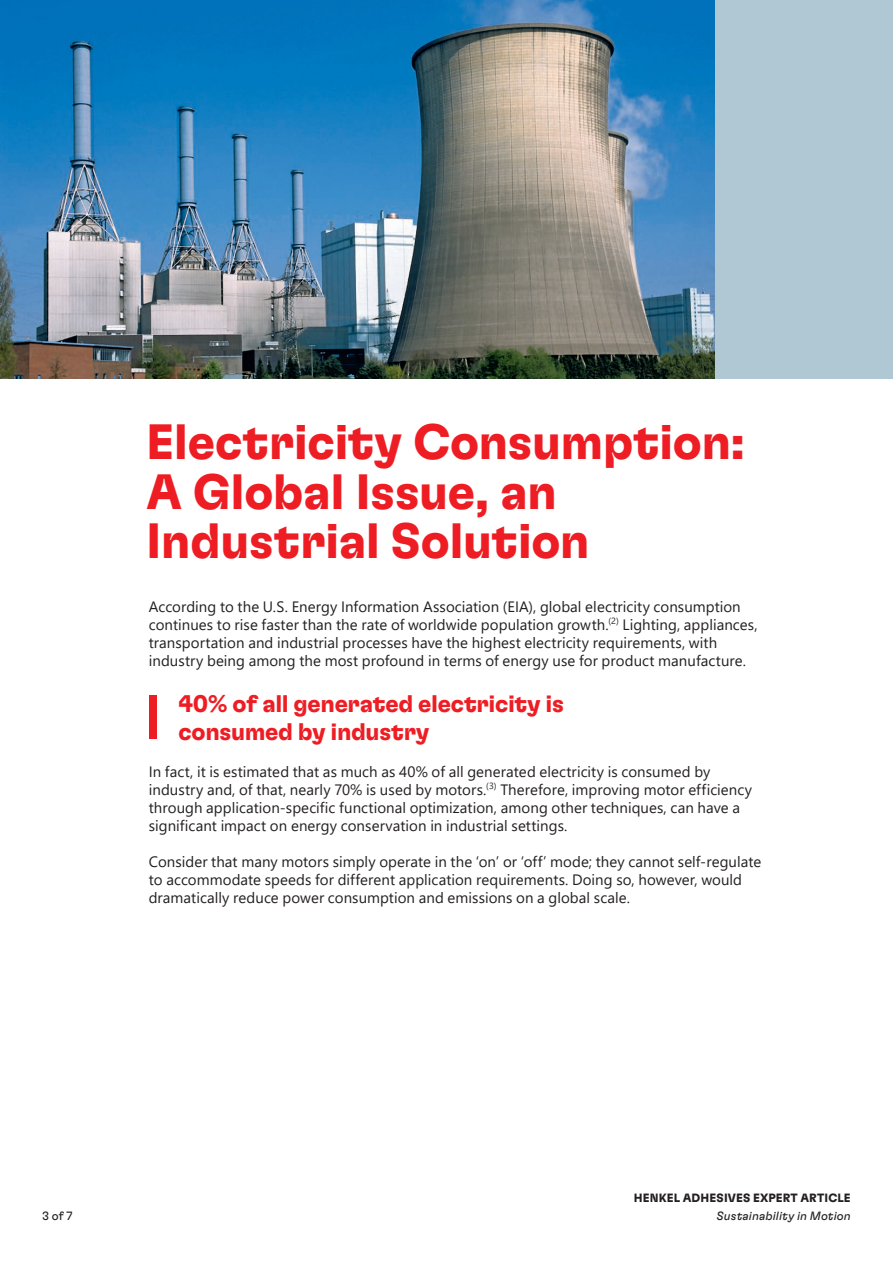
<style>
.page{position:relative;width:893px;height:1263px;background:#fff}
.page>*{position:absolute;margin:0;border:0;box-sizing:border-box;transform-origin:0 0}
.GTF_Bold_33_33_KapitelHead_red{font:700 49.5px/49.5px "Henkel GT Flexa";letter-spacing:-.01em;color:#ee1d23}
.GTF_Bold_16_18_4_red__-_7mm{font:700 24px "Henkel GT Flexa";letter-spacing:-.015em;color:#ee1d23}
.Segou_10_Pt__Copy_2021{font:15px/18px "Segoe UI";letter-spacing:.005em;color:#231f20}
.t1{font:700 12px "Henkel GT Flexa";letter-spacing:.01em;color:#231f20}
.t2{font:italic 12px "Henkel GT Flexa";letter-spacing:.01em;color:#231f20}
.t3{font:12px "Henkel GT Flexa";color:#231f20}
</style>
<div class="page">
<img style="left:0;top:0;width:715px;height:378px">
<div style="left:149px;top:695px;width:7px;height:44px;background:#ee1d23"></div>
<div style="left:715px;top:0;width:178px;height:378px;background:#b0c7d4"></div>
<p class="GTF_Bold_33_33_KapitelHead_red" style="left:146px;top:415px;width:600px">Electricity Consumption:</p>
<p class="GTF_Bold_33_33_KapitelHead_red" style="left:146px;top:465px;width:445px">A Global Issue, an<br>Industrial Solution</p>
<p class="Segou_10_Pt__Copy_2021" style="left:149px;top:596px;width:610px">According to the U.S. Energy Information Association (EIA), global electricity consumption continues to rise faster than the rate of worldwide population growth.<sup>(2)</sup> Lighting, appliances, transportation and industrial processes have the highest electricity requirements, with industry being among the most profound in terms of energy use for product manufacture.</p>
<p class="GTF_Bold_16_18_4_red__-_7mm" style="left:179px;top:689px;width:387px">40% of all generated electricity is</p>
<p class="GTF_Bold_16_18_4_red__-_7mm" style="left:179px;top:716px;width:252px">consumed by industry</p>
<p class="Segou_10_Pt__Copy_2021" style="left:149px;top:761px;width:605px">In fact, it is estimated that as much as 40% of all generated electricity is consumed by industry and, of that, nearly 70% is used by motors.<sup>(3)</sup> Therefore, improving motor efficiency through application-specific functional optimization, among other techniques, can have a significant impact on energy conservation in industrial settings.</p>
<p class="Segou_10_Pt__Copy_2021" style="left:149px;top:851px;width:614px">Consider that many motors simply operate in the ‘on’ or ‘off’ mode; they cannot self-regulate to accommodate speeds for different application requirements. Doing so, however, would dramatically reduce power consumption and emissions on a global scale.</p>
<p class="t3" style="left:43px;top:1209px;width:31px">3 of 7</p>
<p class="t1" style="left:634px;top:1191px;width:218px">HENKEL ADHESIVES EXPERT ARTICLE</p>
<p class="t2" style="left:716px;top:1209px;width:136px">Sustainability in Motion</p>
</div>
